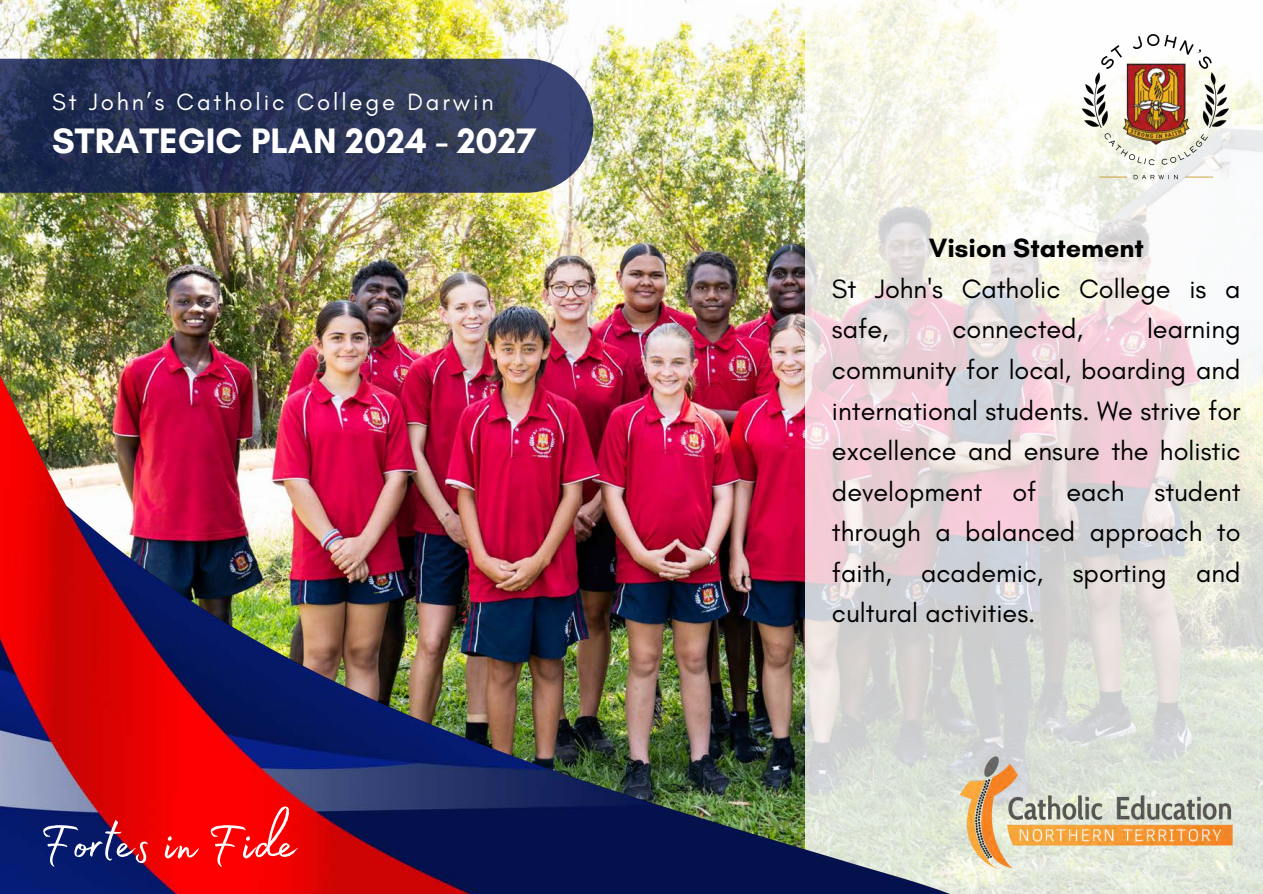
<style>
.page{position:relative;width:1263px;height:894px;background:#fff}
.page>*{position:absolute;margin:0;border:0;box-sizing:border-box;transform-origin:0 0}
.t1{font:67.5px "Madelyn Fill";color:#fff}
.t2{font:700 36px "Glacial Indifference";color:#fff}
.t3{font:27px/40.5px "Glacial Indifference";color:#000}
.t4{font:24px "Glacial Indifference";letter-spacing:.12em;color:#fff}
.s1{font-weight:700}
</style>
<div class="page">
<svg style="left:1008px;top:1px;width:255px;height:892px"></svg>
<img style="left:0;top:0;width:1008px;height:893px">
<svg style="left:0;top:59px;width:593px;height:134px;background:#2f395b"></svg>
<img style="left:1050px;top:1px;width:212px;height:212px">
<img style="left:960px;top:756px;width:272px;height:111px">
<p class="t4" style="left:52px;top:87px;width:443px">St John’s Catholic College Darwin</p>
<h2 class="t2" style="left:52px;top:119px;width:485px">STRATEGIC PLAN 2024 - 2027</h2>
<h1 class="t1" style="left:40px;top:792px;width:258px">Fortes in Fide</h1>
<h3 class="t3" style="left:832px;top:228px;width:410px;text-indent:97px"><span class="s1">Vision Statement<br></span>St John's Catholic College is a safe,</h3>
<h3 class="t3" style="left:832px;top:309px;width:410px;text-align:justify;text-indent:315px">learning community for local, boarding and international students. We strive for excellence and ensure the holistic development of each student through a balanced approach to faith, academic, sporting and cultural activities.</h3>
<h3 class="t3" style="left:952px;top:309px;width:132px">connected,</h3>
</div>
